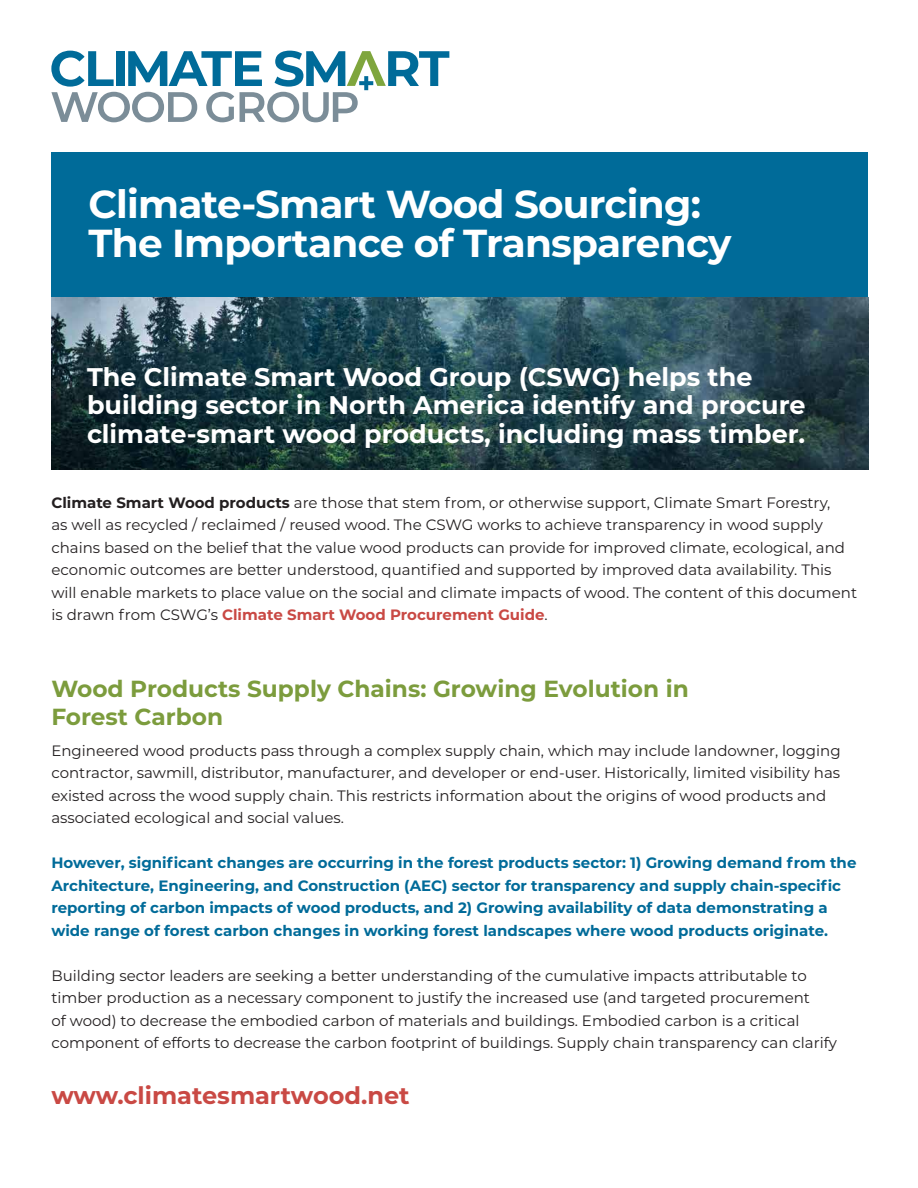
<style>
.page{position:relative;width:918px;height:1188px;background:#fff}
.page>*{position:absolute;margin:0;border:0;box-sizing:border-box;transform-origin:0 0}
.t1{font:700 39px/39px "Montserrat";letter-spacing:-.02em;color:#fff}
.t2{font:700 25.5px/28.2px "Montserrat";color:#fff}
.t3{font:700 24px "Montserrat";color:#c94944}
.t4{font:700 23.25px/28.2px "Montserrat";color:#7c9c3d}
.t5{font:15px/22.5px "Montserrat";color:#231f20}
.t6{font:700 15px/22.5px "Montserrat";color:#006b99}
.s1{font-weight:700}
.s2{font-weight:700;color:#c94944}
</style>
<div class="page">
<div style="left:51px;top:152px;width:817px;height:145px;background:#006b99"></div>
<img style="left:51px;top:297px;width:817px;height:172px">
<svg style="left:51px;top:51px;width:398px;height:71px"></svg>
<h1 class="t1" style="left:88px;top:183px;width:644px">Climate-Smart Wood Sourcing:<br>The Importance of Transparency</h1>
<h2 class="t2" style="left:87px;top:362px;width:720px">The Climate Smart Wood Group (CSWG) helps the building sector in North America identify and procure climate-smart wood products, including mass timber.</h2>
<p class="t5" style="left:51px;top:491px;width:807px"><span class="s1">Climate Smart Wood products</span> are those that stem from, or otherwise support, Climate Smart Forestry,<br>as well as recycled / reclaimed / reused wood. The CSWG works to achieve transparency in wood supply chains based on the belief that the value wood products can provide for improved climate, ecological, and economic outcomes are better understood, quantified and supported by improved data availability. This will enable markets to place value on the social and climate impacts of wood. The content of this document is drawn from CSWG’s <span class="s2">Climate Smart Wood Procurement Guide</span>.</p>
<h3 class="t4" style="left:51px;top:673px;width:639px">Wood Products Supply Chains: Growing Evolution in<br>Forest Carbon</h3>
<p class="t5" style="left:51px;top:739px;width:791px">Engineered wood products pass through a complex supply chain, which may include landowner, logging contractor, sawmill, distributor, manufacturer, and developer or end-user. Historically, limited visibility has existed across the wood supply chain. This restricts information about the origins of wood products and associated ecological and social values.</p>
<p class="t6" style="left:51px;top:851px;width:807px">However, significant changes are occurring in the forest products sector: 1) Growing demand from the Architecture, Engineering, and Construction (AEC) sector for transparency and supply chain-specific reporting of carbon impacts of wood products, and 2) Growing availability of data demonstrating a wide range of forest carbon changes in working forest landscapes where wood products originate.</p>
<p class="t5" style="left:51px;top:964px;width:787px">Building sector leaders are seeking a better understanding of the cumulative impacts attributable to timber production as a necessary component to justify the increased use (and targeted procurement<br>of wood) to decrease the embodied carbon of materials and buildings. Embodied carbon is a critical component of efforts to decrease the carbon footprint of buildings. Supply chain transparency can clarify</p>
<h3 class="t3" style="left:51px;top:1078px;width:360px">www.climatesmartwood.net</h3>
</div>
